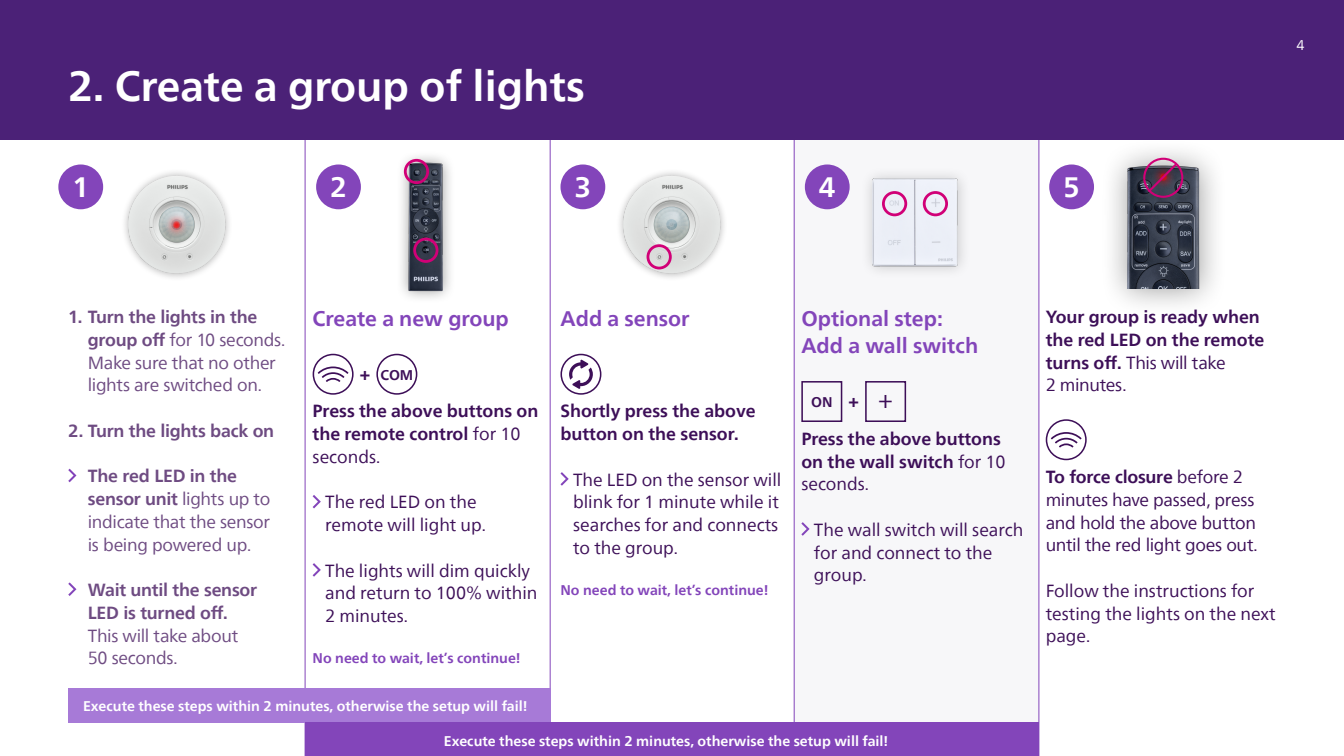
<style>
.page{position:relative;width:1344px;height:756px;background:#fff}
.page>*{position:absolute;margin:0;border:0;box-sizing:border-box;transform-origin:0 0}
.t1{font:700 42px "Neue Frutiger World";color:#fff}
.t2{font:700 28px "Neue Frutiger World";color:#fff}
.t3{font:700 21px/27.3px "Neue Frutiger World";color:#8345ba}
.t4{font:17.5px/22.8px "Neue Frutiger World";color:#3d0f58}
.t5{font:700 17.5px/22.8px "Neue Frutiger World";color:#3d0f58}
.t6{font:17.5px/22.8px "Neue Frutiger World";letter-spacing:-.02em;color:#6e4b82}
.t7{font:17.5px/22.8px "Neue Frutiger World";letter-spacing:-.02em;color:#3d0f58}
.t8{font:700 17.5px/22.8px "Neue Frutiger World";letter-spacing:-.015em;color:#6e4b82}
.t9{font:700 14px "Neue Frutiger World";color:#fff}
.t10{font:700 14px "Neue Frutiger World";color:#8345ba}
.t11{font:700 14px "Neue Frutiger World";color:#3d0f58}
.t12{font:14px "Neue Frutiger World";color:#fff}
.s1{font-weight:700}
.s2{font-size:17.5px}
.s3{font-weight:400}
.s4{font-weight:400;font-size:24.5px}
</style>
<div class="page">
<div style="left:794px;top:140px;width:245px;height:616px;background:#f7f7f9"></div>
<div style="left:0;top:0;width:1344px;height:140px;background:#4b2177"></div>
<img style="left:401px;top:156px;width:50px;height:143px">
<div style="left:404px;top:159px;width:25px;height:25px;border:3px solid #d10077;border-radius:50%"></div>
<div style="left:413px;top:238px;width:25px;height:25px;border:3px solid #d10077;border-radius:50%"></div>
<div style="left:615px;top:168px;width:113px;height:113px;background:#000;opacity:.3"></div>
<img style="left:621px;top:176px;width:102px;height:100px">
<div style="left:120px;top:168px;width:113px;height:113px;background:#000;opacity:.3"></div>
<img style="left:126px;top:176px;width:103px;height:100px">
<div style="left:647px;top:244px;width:25px;height:25px;border:3px solid #d10077;border-radius:50%"></div>
<img style="left:821px;top:174px;width:142px;height:97px">
<div style="left:882px;top:191px;width:25px;height:25px;border:3px solid #d10077;border-radius:50%"></div>
<div style="left:923px;top:191px;width:25px;height:25px;border:3px solid #d10077;border-radius:50%"></div>
<svg style="left:164px;top:212px;width:25px;height:25px"></svg>
<svg style="left:172px;top:221px;width:8px;height:8px"></svg>
<div style="left:1099px;top:138px;width:128px;height:178px;background:#000;opacity:.4"></div>
<img style="left:1049px;top:138px;width:178px;height:150px">
<div style="left:1143px;top:158px;width:40px;height:40px;border:2px solid #d10077;border-radius:50%"></div>
<svg style="left:1146px;top:161px;width:33px;height:34px"></svg>
<hr style="left:305px;top:140px;width:1px;height:616px;background:#8345ba">
<hr style="left:550px;top:140px;width:1px;height:616px;background:#8345ba">
<hr style="left:794px;top:140px;width:1px;height:616px;background:#8345ba">
<hr style="left:1039px;top:140px;width:1px;height:616px;background:#8345ba">
<div style="left:58px;top:164px;width:45px;height:45px;background:#8345ba;border-radius:50%"></div>
<div style="left:316px;top:164px;width:45px;height:45px;background:#8345ba;border-radius:50%"></div>
<div style="left:560px;top:164px;width:45px;height:45px;background:#8345ba;border-radius:50%"></div>
<div style="left:805px;top:164px;width:45px;height:45px;background:#8345ba;border-radius:50%"></div>
<div style="left:1049px;top:164px;width:45px;height:45px;background:#8345ba;border-radius:50%"></div>
<svg style="left:318px;top:367px;width:30px;height:15px"></svg>
<div style="left:313px;top:354px;width:41px;height:41px;border:2px solid #3d0f58;border-radius:50%"></div>
<div style="left:376px;top:354px;width:41px;height:41px;border:2px solid #3d0f58;border-radius:50%"></div>
<svg style="left:313px;top:495px;width:8px;height:13px"></svg>
<svg style="left:313px;top:563px;width:8px;height:14px"></svg>
<svg style="left:569px;top:359px;width:24px;height:30px"></svg>
<div style="left:560px;top:354px;width:41px;height:41px;border:2px solid #3d0f58;border-radius:50%"></div>
<svg style="left:560px;top:472px;width:9px;height:14px"></svg>
<div style="left:801px;top:381px;width:41px;height:41px;border:2px solid #3d0f58"></div>
<div style="left:865px;top:381px;width:41px;height:41px;border:2px solid #3d0f58"></div>
<svg style="left:801px;top:522px;width:9px;height:14px"></svg>
<svg style="left:1051px;top:432px;width:31px;height:16px"></svg>
<div style="left:1046px;top:419px;width:41px;height:41px;border:2px solid #3d0f58;border-radius:50%"></div>
<div style="left:68px;top:688px;width:483px;height:35px;background:#a77ad7"></div>
<div style="left:305px;top:723px;width:734px;height:33px;background:#8345ba"></div>
<svg style="left:68px;top:469px;width:8px;height:13px"></svg>
<svg style="left:68px;top:582px;width:8px;height:14px"></svg>
<h1 class="t1" style="left:68px;top:49px;width:518px">2. Create a group of lights</h1>
<h2 class="t2" style="left:72px;top:162px;width:18px">1</h2>
<h2 class="t2" style="left:330px;top:162px;width:18px">2</h2>
<h2 class="t2" style="left:575px;top:162px;width:18px">3</h2>
<h2 class="t2" style="left:819px;top:162px;width:18px">4</h2>
<h2 class="t2" style="left:1063px;top:162px;width:18px">5</h2>
<p class="t12" style="left:1297px;top:34px;width:10px">4</p>
<p class="t6" style="left:88px;top:306px;width:199px;text-indent:-20px"><span class="s1">1. Turn the lights in the group off</span> for 10 seconds.<br>Make sure that no other lights are switched on.</p>
<p class="t8" style="left:68px;top:419px;width:207px">2. Turn the lights back on</p>
<p class="t6" style="left:88px;top:465px;width:184px"><span class="s1">The red LED in the sensor unit</span> lights up to indicate that the sensor is being powered up.</p>
<p class="t8" style="left:88px;top:578px;width:171px">Wait until the sensor<br>LED is turned off.</p>
<p class="t6" style="left:88px;top:624px;width:152px">This will take about<br>50 seconds.</p>
<p class="t3" style="left:313px;top:304px;width:198px">Create a new group</p>
<p class="t11" style="left:360px;top:362px;width:55px"><span class="s2">+</span> COM</p>
<p class="t5" style="left:313px;top:400px;width:227px">Press the above buttons on the remote control <span class="s3">for 10 seconds.</span></p>
<p class="t4" style="left:325px;top:491px;width:162px">The red LED on the remote will light up.</p>
<p class="t4" style="left:325px;top:559px;width:214px">The lights will dim quickly and return to 100% within<br>2 minutes.</p>
<p class="t10" style="left:313px;top:646px;width:210px">No need to wait, let’s continue!</p>
<p class="t3" style="left:560px;top:304px;width:131px">Add a sensor</p>
<p class="t5" style="left:560px;top:400px;width:197px">Shortly press the above button on the sensor.</p>
<p class="t4" style="left:573px;top:468px;width:210px">The LED on the sensor will blink for 1 minute while it searches for and connects to the group.</p>
<p class="t10" style="left:560px;top:578px;width:210px">No need to wait, let’s continue!</p>
<p class="t3" style="left:801px;top:304px;width:178px">Optional step:<br>Add a wall switch</p>
<p class="t11" style="left:811px;top:390px;width:83px">ON<span class="s2">+</span><span class="s4">+</span></p>
<p class="t5" style="left:801px;top:427px;width:206px">Press the above buttons on the wall switch <span class="s3">for 10 seconds.</span></p>
<p class="t4" style="left:814px;top:519px;width:211px">The wall switch will search for and connect to the group.</p>
<p class="t9" style="left:83px;top:693px;width:446px">Execute these steps within 2 minutes, otherwise the setup will fail!</p>
<p class="t9" style="left:444px;top:728px;width:446px">Execute these steps within 2 minutes, otherwise the setup will fail!</p>
<p class="t5" style="left:1046px;top:305px;width:220px">Your group is ready when the red LED on the remote turns off. <span class="s3">This will take<br>2 minutes.</span></p>
<p class="t7" style="left:1046px;top:466px;width:214px"><span class="s1">To force closure</span> before 2 minutes have passed, press and hold the above button until the red light goes out.</p>
<p class="t4" style="left:1046px;top:580px;width:232px">Follow the instructions for testing the lights on the next page.</p>
</div>
